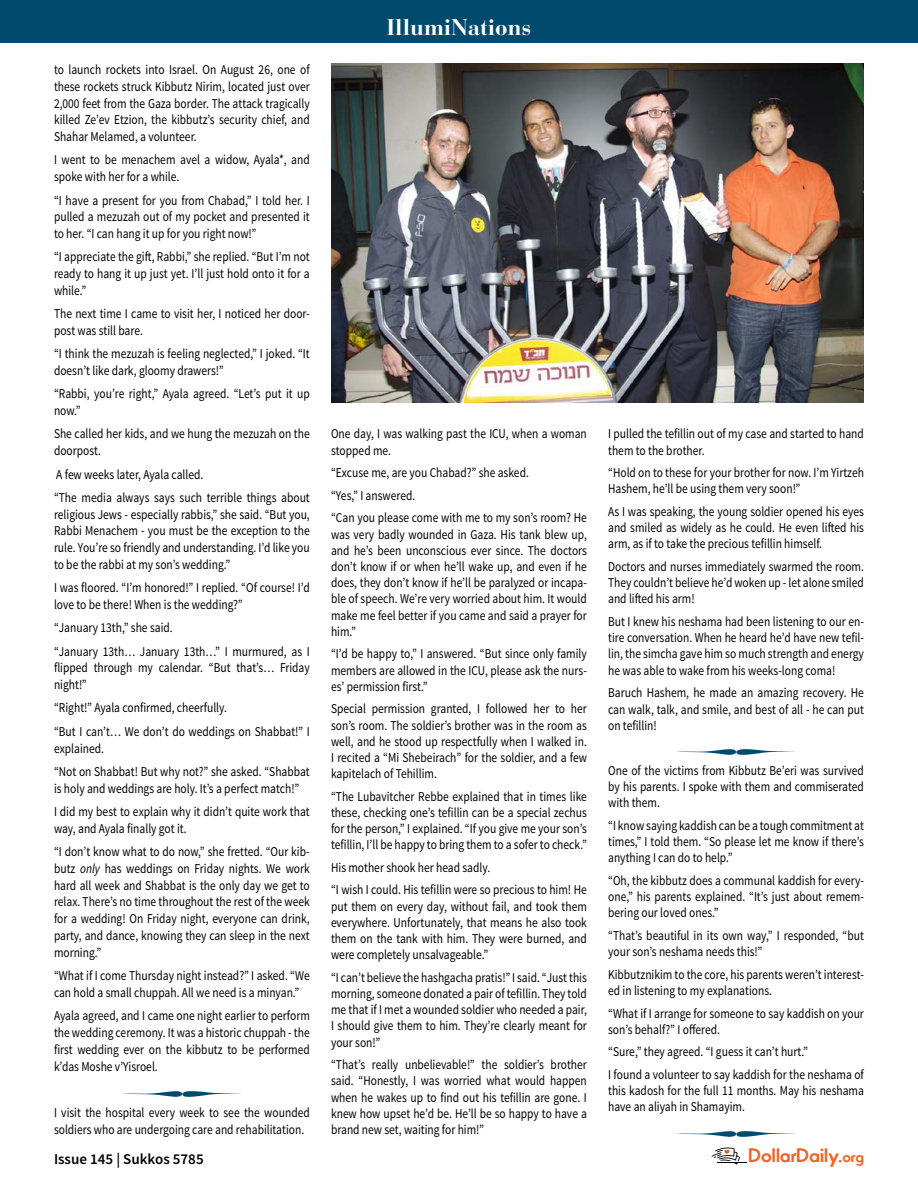
<style>
.page{position:relative;width:918px;height:1188px;background:#fff}
.page>*{position:absolute;margin:0;border:0;box-sizing:border-box;transform-origin:0 0}
.t1{font:700 22.5px "Bauer Bodoni Std";color:#fff}
.t2{font:700 18.6px "Movement";letter-spacing:-.005em;color:#f26323}
.t3{font:600 15px "Source Sans Pro";color:#000}
.t4{font:13.5px/16.2px "Source Sans Pro";color:#000;scale:.85 1}
.s1{font-style:italic}
.s2{font-size:14.85px}
</style>
<div class="page">
<div style="left:0;top:0;width:918px;height:43px;background:#004a6e"></div>
<img style="left:331px;top:64px;width:533px;height:339px">
<svg style="left:712px;top:1147px;width:28px;height:18px"></svg>
<hr style="left:717px;top:1161px;width:30px;height:1px;background:#fff">
<hr style="left:717px;top:1162px;width:30px;height:1px;background:#000">
<p class="t4" style="left:54px;top:61px;width:303px;line-height:16.8px;text-align:justify">to launch rockets into Israel. On August 26, one of these rockets struck Kibbutz Nirim, located just over 2,000 feet from the Gaza border. The attack tragically killed Ze’ev Etzion, the kibbutz’s security chief, and Shahar Melamed, a volunteer.</p>
<p class="t4" style="left:54px;top:152px;width:302px;line-height:16.8px">I went to be menachem avel a widow, Ayala*, and spoke with her for a while.</p>
<p class="t4" style="left:54px;top:192px;width:303px;line-height:16.8px;text-align:justify">“I have a present for you from Chabad,” I told her. I pulled a mezuzah out of my pocket and presented it to her. “I can hang it up for you right now!”</p>
<p class="t4" style="left:54px;top:249px;width:302px;line-height:16.8px;text-align:justify">“I appreciate the gift, Rabbi,” she replied. “But I’m not ready to hang it up just yet. I’ll just hold onto it for a while.”</p>
<p class="t4" style="left:54px;top:306px;width:302px;line-height:16.8px">The next time I came to visit her, I noticed her door&shy;post was still bare.</p>
<p class="t4" style="left:54px;top:346px;width:302px;line-height:16.8px">“I think the mezuzah is feeling neglected,” I joked. “It doesn’t like dark, gloomy drawers!”</p>
<p class="t4" style="left:54px;top:386px;width:303px;line-height:16.8px">“Rabbi, you’re right,” Ayala agreed. “Let’s put it up now.”</p>
<p class="t4" style="left:54px;top:426px;width:302px;line-height:16.8px">She called her kids, and we hung the mezuzah on the doorpost.</p>
<p class="t4" style="left:54px;top:463px;width:303px;line-height:23.2px">A few weeks later, Ayala called.<br>“The media always says such terrible things about</p>
<p class="t4" style="left:54px;top:506px;width:302px;line-height:16.8px;text-align:justify">religious Jews - especially rabbis,” she said. “But you, Rabbi Menachem - you must be the exception to the rule. You’re so friendly and understanding. I’d like you to be the rabbi at my son’s wedding.”</p>
<p class="t4" style="left:54px;top:580px;width:302px;line-height:16.8px">I was floored. “I’m honored!” I replied. “Of course! I’d love to be there! When is the wedding?”</p>
<p class="t4" style="left:54px;top:617px;width:302px;line-height:23.2px">“January 13th,” she said.<br>“January 13th… January 13th…” I murmured, as I</p>
<p class="t4" style="left:54px;top:660px;width:302px;line-height:16.8px">flipped through my calendar. “But that’s… Friday night!”</p>
<p class="t4" style="left:54px;top:697px;width:302px;line-height:23.2px">“Right!” Ayala confirmed, cheerfully.<br>“But I can’t… We don’t do weddings on Shabbat!” I</p>
<p class="t4" style="left:54px;top:737px;width:302px;line-height:23.2px">explained.<br>“Not on Shabbat! But why not?” she asked. “Shabbat</p>
<p class="t4" style="left:54px;top:777px;width:303px;line-height:23.2px">is holy and weddings are holy. It’s a perfect match!”<br>I did my best to explain why it didn’t quite work that</p>
<p class="t4" style="left:54px;top:817px;width:302px;line-height:23.2px">way, and Ayala finally got it.<br>“I don’t know what to do now,” she fretted. “Our kib-</p>
<p class="t4" style="left:54px;top:860px;width:302px;line-height:16.8px;text-align:justify">butz <span class="s1">only</span> has weddings on Friday nights. We work hard all week and Shabbat is the only day we get to relax. There’s no time throughout the rest of the week for a wedding! On Friday night, everyone can drink, party, and dance, knowing they can sleep in the next morning.”</p>
<p class="t4" style="left:54px;top:967px;width:303px;line-height:16.8px">“What if I come Thursday night instead?” I asked. “We can hold a small chuppah. All we need is a minyan.”</p>
<p class="t4" style="left:54px;top:1008px;width:303px;line-height:16.8px;text-align:justify">Ayala agreed, and I came one night earlier to perform the wedding ceremony. It was a historic chuppah - the first wedding ever on the kibbutz to be performed k’das Moshe v’Yisroel.</p>
<p class="t4" style="left:54px;top:1105px;width:302px;line-height:16.8px">I visit the hospital every week to see the wounded soldiers who are undergoing care and rehabilitation.</p>
<h1 class="t1" style="left:386px;top:13px;width:147px">IllumiNations</h1>
<p class="t4" style="left:331px;top:426px;width:302px">One day, I was walking past the ICU, when a woman stopped me.</p>
<p class="t4" style="left:331px;top:462px;width:302px;line-height:22.5px">“Excuse me, are you Chabad?” she asked.<br>“Yes,” I answered.<br>“Can you please come with me to my son’s room? He</p>
<p class="t4" style="left:331px;top:526px;width:302px;text-align:justify">was very badly wounded in Gaza. His tank blew up, and he’s been unconscious ever since. The doctors don’t know if or when he’ll wake up, and even if he does, they don’t know if he’ll be paralyzed or incapa&shy;ble of speech. We’re very worried about him. It would make me feel better if you came and said a prayer for him.”</p>
<p class="t4" style="left:331px;top:646px;width:302px;text-align:justify">“I’d be happy to,” I answered. “But since only family members are allowed in the ICU, please ask the nurs&shy;es’ permission first.”</p>
<p class="t4" style="left:331px;top:701px;width:303px;text-align:justify">Special permission granted, I followed her to her son’s room. The soldier’s brother was in the room as well, and he stood up respectfully when I walked in.<br>I recited a “Mi Shebeirach” for the soldier, and a few kapitelach of Tehillim.</p>
<p class="t4" style="left:331px;top:788px;width:303px;text-align:justify">“The Lubavitcher Rebbe explained that in times like these, checking one’s tefillin can be a special zechus for the person,” I explained. “If you give me your son’s tefillin, I’ll be happy to bring them to a sofer to check.”</p>
<p class="t4" style="left:331px;top:856px;width:302px;line-height:22.5px">His mother shook her head sadly.<br>“I wish I could. His tefillin were so precious to him! He</p>
<p class="t4" style="left:331px;top:898px;width:303px;text-align:justify">put them on every day, without fail, and took them everywhere. Unfortunately, that means he also took them on the tank with him. They were burned, and were completely unsalvageable.”</p>
<p class="t4" style="left:331px;top:969px;width:302px;text-align:justify">“I can’t believe the hashgacha pratis!” I said. “Just this morning, someone donated a pair of tefillin. They told me that if I met a wounded soldier who needed a pair, I should give them to him. They’re clearly meant for your son!”</p>
<p class="t4" style="left:331px;top:1057px;width:302px;text-align:justify">“That’s really unbelievable!” the soldier’s brother said. “Honestly, I was worried what would happen when he wakes up to find out his tefillin are gone. I knew how upset he’d be. He’ll be so happy to have a brand new set, waiting for him!”</p>
<p class="t4" style="left:608px;top:426px;width:302px">I pulled the tefillin out of my case and started to hand them to the brother.</p>
<p class="t4" style="left:608px;top:465px;width:302px">“Hold on to these for your brother for now. I’m Yirtzeh<br>Hashem, he’ll be using them very soon!”</p>
<p class="t4" style="left:608px;top:504px;width:303px;text-align:justify">As I was speaking, the young soldier opened his eyes and smiled as widely as he could. He even lifted his arm, as if to take the precious tefillin himself.</p>
<p class="t4" style="left:608px;top:559px;width:302px;text-align:justify">Doctors and nurses immediately swarmed the room.<br>They couldn’t believe he’d woken up - let alone smiled and lifted his arm!</p>
<p class="t4" style="left:608px;top:614px;width:302px;text-align:justify">But I knew his neshama had been listening to our en&shy;tire conversation. When he heard he’d have new tefil&shy;lin, the simcha gave him so much strength and energy he was able to wake from his weeks-long coma!</p>
<p class="t4" style="left:608px;top:685px;width:303px;text-align:justify">Baruch Hashem, he made an amazing recovery. He can walk, talk, and smile, and best of all - he can put on tefillin!</p>
<p class="t4" style="left:608px;top:763px;width:302px;text-align:justify">One of the victims from Kibbutz Be’eri was survived by his parents. I spoke with them and commiserated with them.</p>
<p class="t4" style="left:608px;top:818px;width:302px;text-align:justify">“I know saying kaddish can be a tough commitment at times,” I told them. “So please let me know if there’s anything I can do to help.”</p>
<p class="t4" style="left:608px;top:873px;width:302px;text-align:justify">“Oh, the kibbutz does a communal kaddish for every&shy;one,” his parents explained. “It’s just about remem&shy;bering our loved ones.”</p>
<p class="t4" style="left:608px;top:928px;width:302px">“That’s beautiful in its own way,” I responded, “but your son’s neshama needs this!”</p>
<p class="t4" style="left:608px;top:966px;width:302px">Kibbutznikim to the core, his parents weren’t interest&shy;ed in listening to my explanations.</p>
<p class="t4" style="left:608px;top:1005px;width:302px">“What if I arrange for someone to say kaddish on your son’s behalf?” I offered.</p>
<p class="t4" style="left:608px;top:1041px;width:302px;line-height:22.6px">“Sure,” they agreed. “I guess it can’t hurt.”<br>I found a volunteer to say kaddish for the neshama of</p>
<p class="t4" style="left:608px;top:1083px;width:302px">this kadosh for the full 11 months. May his neshama have an aliyah in Shamayim.</p>
<p class="t3" style="left:54px;top:1149px;width:151px">Issue 145 | Sukkos 5785</p>
<h2 class="t2" style="left:749px;top:1144px;width:117px">DollarDaily.<span class="s2">org</span></h2>
</div>
